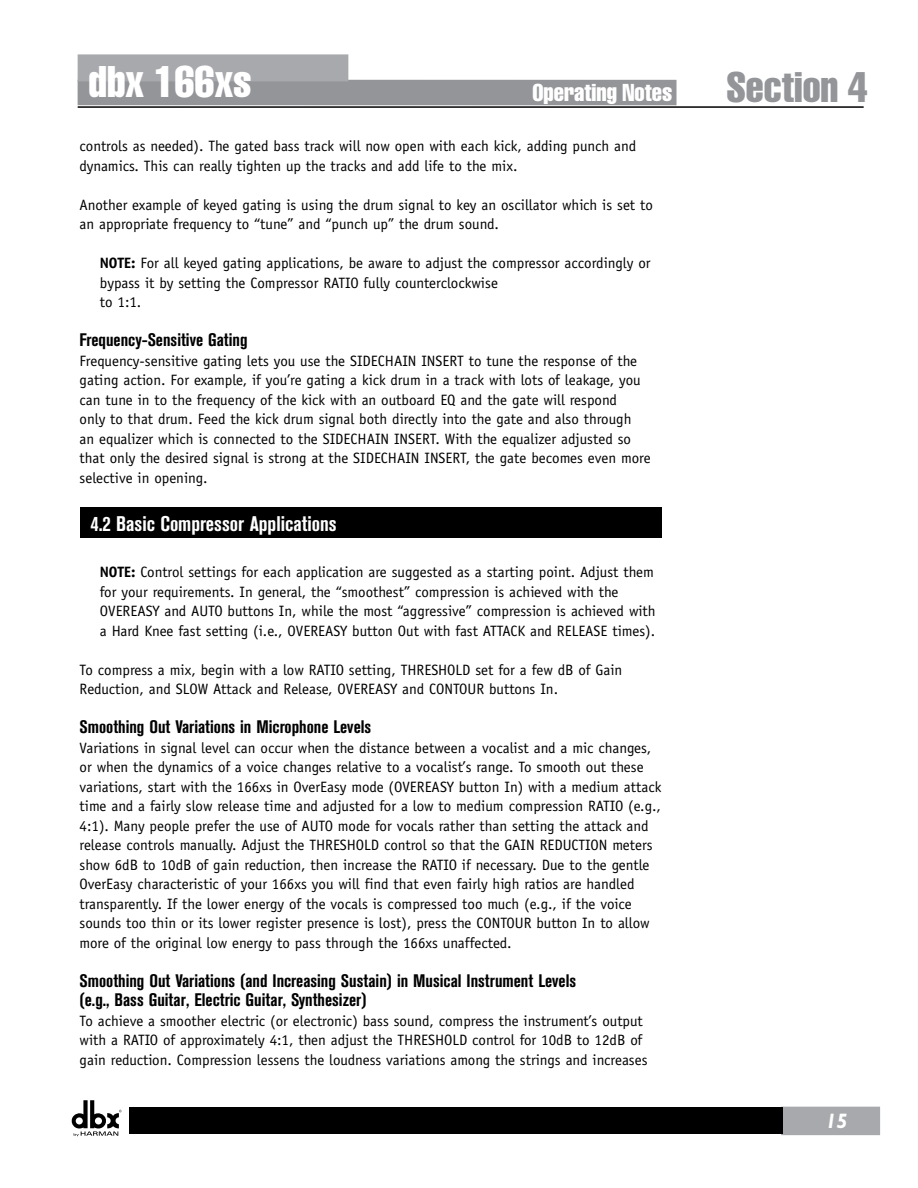
<style>
.page{position:relative;width:918px;height:1188px;background:#fff}
.page>*{position:absolute;margin:0;border:0;box-sizing:border-box;transform-origin:0 0}
.t1{font:extra-condensed 43.5px "Helvetica";color:#fff}
.t2{font:extra-condensed 42px "Helvetica";color:#939598}
.t3{font:extra-condensed 24px "Helvetica";color:#fff}
.t4{font:700 condensed 21px "Akzidenz Grotesk BE";color:#fff}
.t5{font:italic 700 21px "Gill Sans";color:#fff}
.t6{font:700 condensed 18px/19.5px "Akzidenz Grotesk BE";color:#000}
.t7{font:15px/19.5px "Officina Sans";color:#000}
.s1{font-family:"Officina Sans ITC Std";font-weight:700}
</style>
<div class="page">
<div style="left:80px;top:508px;width:582px;height:30px;background:#000"></div>
<hr style="left:78px;top:106px;width:786px;height:2px;background:#000">
<div style="left:78px;top:80px;width:598px;height:25px;background:#939598"></div>
<div style="left:78px;top:55px;width:270px;height:26px;background:#a7a9ac"></div>
<div style="left:78px;top:54px;width:270px;height:27px;border:2px solid #a7a9ac"></div>
<div style="left:782px;top:1107px;width:97px;height:27px;background:#a7a9ac"></div>
<div style="left:781px;top:1107px;width:99px;height:28px;border:2px solid #a7a9ac"></div>
<div style="left:130px;top:1108px;width:652px;height:25px;background:#000"></div>
<div style="left:129px;top:1107px;width:654px;height:27px;border:2px solid #000"></div>
<svg style="left:71px;top:1100px;width:51px;height:36px"></svg>
<h1 class="t1" style="left:88px;top:65px;width:165px">dbx 166xs</h1>
<h3 class="t3" style="left:533px;top:83px;width:141px">Operating Notes</h3>
<h2 class="t2" style="left:726px;top:72px;width:143px">Section 4</h2>
<p class="t7" style="left:80px;top:138px;width:558px">controls as needed). The gated bass track will now open with each kick, adding punch and dynamics. This can really tighten up the tracks and add life to the mix.</p>
<p class="t7" style="left:80px;top:196px;width:575px">Another example of keyed gating is using the drum signal to key an oscillator which is set to an appropriate frequency to “tune” and “punch up” the drum sound.</p>
<p class="t7" style="left:100px;top:255px;width:552px"><span class="s1">NOTE:</span> For all keyed gating applications, be aware to adjust the compressor accordingly or bypass it by setting the Compressor RATIO fully counterclockwise<br>to 1:1.</p>
<p class="t6" style="left:80px;top:331px;width:169px">Frequency-Sensitive Gating</p>
<p class="t7" style="left:80px;top:352px;width:573px">Frequency-sensitive gating lets you use the SIDECHAIN INSERT to tune the response of the gating action. For example, if you’re gating a kick drum in a track with lots of leakage, you can tune in to the frequency of the kick with an outboard EQ and the gate will respond<br>only to that drum. Feed the kick drum signal both directly into the gate and also through<br>an equalizer which is connected to the SIDECHAIN INSERT. With the equalizer adjusted so that only the desired signal is strong at the SIDECHAIN INSERT, the gate becomes even more selective in opening.</p>
<h3 class="t4" style="left:90px;top:515px;width:248px">4.2 Basic Compressor Applications</h3>
<p class="t7" style="left:100px;top:564px;width:557px"><span class="s1">NOTE:</span> Control settings for each application are suggested as a starting point. Adjust them for your requirements. In general, the “smoothest” compression is achieved with the OVEREASY and AUTO buttons In, while the most “aggressive” compression is achieved with a Hard Knee fast setting (i.e., OVEREASY button Out with fast ATTACK and RELEASE times).</p>
<p class="t7" style="left:80px;top:661px;width:544px">To compress a mix, begin with a low RATIO setting, THRESHOLD set for a few dB of Gain<br>Reduction, and SLOW Attack and Release, OVEREASY and CONTOUR buttons In.</p>
<p class="t6" style="left:80px;top:718px;width:293px">Smoothing Out Variations in Microphone Levels</p>
<p class="t7" style="left:80px;top:739px;width:583px">Variations in signal level can occur when the distance between a vocalist and a mic changes, or when the dynamics of a voice changes relative to a vocalist’s range. To smooth out these variations, start with the 166xs in OverEasy mode (OVEREASY button In) with a medium attack time and a fairly slow release time and adjusted for a low to medium compression RATIO (e.g., 4:1). Many people prefer the use of AUTO mode for vocals rather than setting the attack and release controls manually. Adjust the THRESHOLD control so that the GAIN REDUCTION meters show 6dB to 10dB of gain reduction, then increase the RATIO if necessary. Due to the gentle OverEasy characteristic of your 166xs you will find that even fairly high ratios are handled transparently. If the lower energy of the vocals is compressed too much (e.g., if the voice sounds too thin or its lower register presence is lost), press the CONTOUR button In to allow more of the original low energy to pass through the 166xs unaffected.</p>
<p class="t6" style="left:80px;top:972px;width:498px">Smoothing Out Variations (and Increasing Sustain) in Musical Instrument Levels (e.g., Bass Guitar, Electric Guitar, Synthesizer)</p>
<p class="t7" style="left:80px;top:1012px;width:570px">To achieve a smoother electric (or electronic) bass sound, compress the instrument’s output with a RATIO of approximately 4:1, then adjust the THRESHOLD control for 10dB to 12dB of gain reduction. Compression lessens the loudness variations among the strings and increases</p>
<h3 class="t5" style="left:825px;top:1109px;width:24px">15</h3>
</div>
